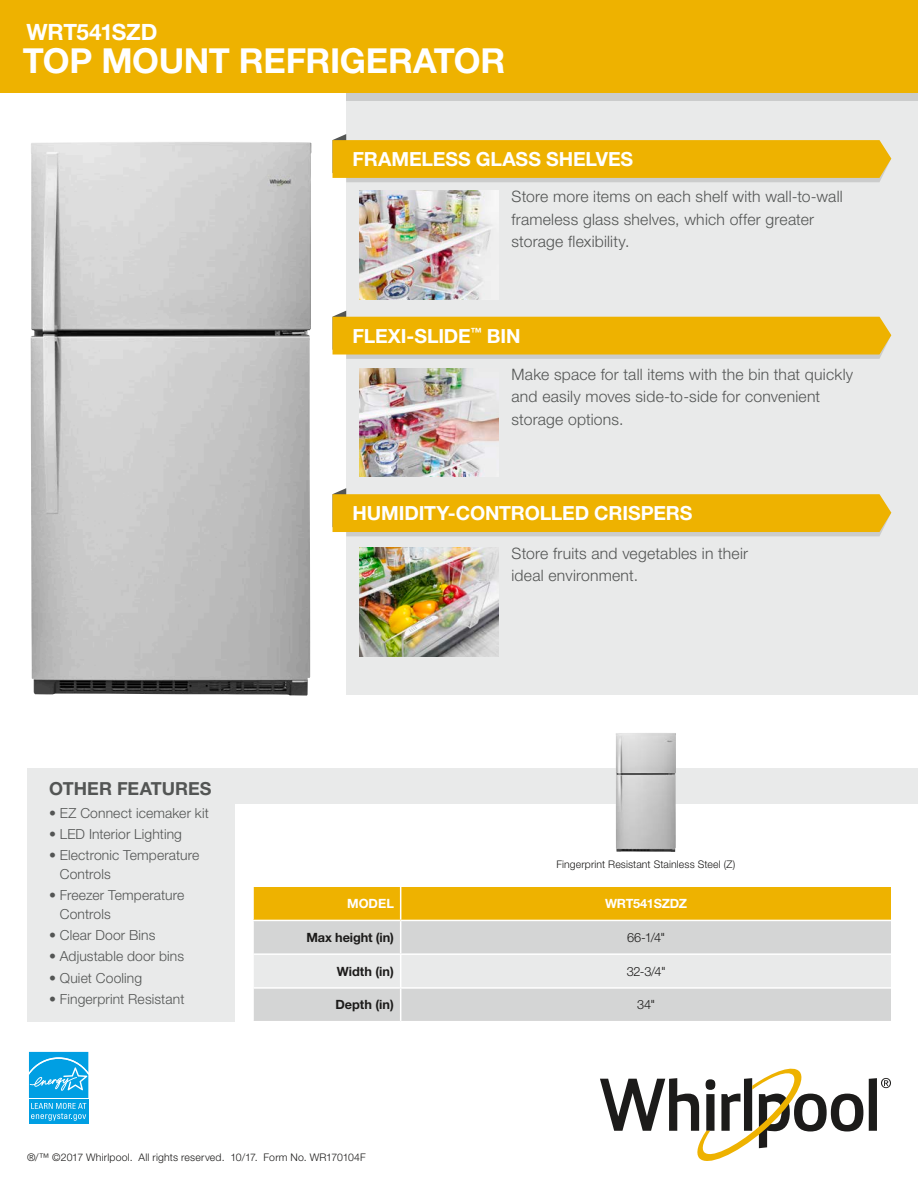
<style>
.page{position:relative;width:918px;height:1188px;background:#fff}
.page>*{position:absolute;margin:0;border:0;box-sizing:border-box;transform-origin:0 0}
.t1{font:700 34.5px "Helvetica Neue LT Std";letter-spacing:-.01em;color:#fff}
.t2{font:700 22.5px "Helvetica Neue LT Std";letter-spacing:-.01em;color:#fff}
.t3{font:700 19.5px "Helvetica Neue LT Std";letter-spacing:-.005em;color:#fff}
.t4{font:700 18px "Helvetica Neue LT Std";color:#535554}
.t5{font:300 15.75px/22.5px "Helvetica Neue LT Std";letter-spacing:.015em;color:#535554}
.t6{font:300 13.8px/18.8px "Helvetica Neue LT Std";letter-spacing:.01em;color:#535554}
.t7{font:700 12.75px "Helvetica Neue LT Std";color:#1c1b1a}
.t8{font:300 12.75px "Helvetica Neue LT Std";color:#1c1b1a}
.t9{font:700 12.75px "Helvetica Neue LT Std";letter-spacing:-.02em;color:#fff}
.t10{font:300 10.5px "Helvetica Neue LT Std";letter-spacing:.01em;color:#1c1b1a}
</style>
<div class="page">
<div style="left:27px;top:768px;width:891px;height:36px;background:#e9eaea"></div>
<div style="left:27px;top:785px;width:207px;height:237px;background:#e9eaea"></div>
<svg style="left:869px;top:1078px;width:22px;height:53px"></svg>
<svg style="left:600px;top:1069px;width:263px;height:92px"></svg>
<div style="left:346px;top:17px;width:572px;height:677px;background:#e9eaea"></div>
<div style="left:346px;top:8px;width:572px;height:92px;background:#cbcccc"></div>
<div style="left:0;top:0;width:918px;height:93px;background:#eeb200"></div>
<img style="left:31px;top:142px;width:280px;height:554px">
<svg style="left:333px;top:134px;width:558px;height:48px;background:#eabb30"></svg>
<svg style="left:333px;top:311px;width:558px;height:48px;background:#eabb2f"></svg>
<svg style="left:333px;top:488px;width:558px;height:48px;background:#eabb30"></svg>
<img style="left:359px;top:191px;width:139px;height:108px">
<img style="left:359px;top:368px;width:139px;height:109px">
<img style="left:359px;top:548px;width:139px;height:108px">
<svg style="left:28px;top:1051px;width:61px;height:73px"></svg>
<div style="left:29px;top:1099px;width:59px;height:25px;background:#009fe3"></div>
<svg style="left:29px;top:1052px;width:59px;height:69px"></svg>
<div style="left:253px;top:887px;width:148px;height:33px;background:#eeb200"></div>
<div style="left:401px;top:887px;width:490px;height:33px;background:#eeb200"></div>
<div style="left:254px;top:921px;width:637px;height:100px;background:#d4d5d5"></div>
<div style="left:254px;top:955px;width:637px;height:32px;background:#e9eaea"></div>
<hr style="left:400px;top:887px;width:1px;height:33px;background:#fff">
<hr style="left:400px;top:921px;width:1px;height:32px;background:#fff">
<hr style="left:400px;top:953px;width:491px;height:2px;background:#fff">
<hr style="left:400px;top:955px;width:1px;height:32px;background:#fff">
<hr style="left:400px;top:987px;width:491px;height:2px;background:#fff">
<hr style="left:400px;top:989px;width:1px;height:32px;background:#fff">
<hr style="left:254px;top:953px;width:146px;height:2px;background:#fff">
<hr style="left:254px;top:987px;width:146px;height:2px;background:#fff">
<hr style="left:252px;top:887px;width:2px;height:33px;background:#fff">
<img style="left:616px;top:733px;width:60px;height:119px">
<h2 class="t2" style="left:26px;top:18px;width:133px">WRT541SZD</h2>
<h1 class="t1" style="left:23px;top:39px;width:484px">TOP MOUNT REFRIGERATOR</h1>
<p class="t3" style="left:353px;top:147px;width:282px">FRAMELESS GLASS SHELVES</p>
<p class="t5" style="left:512px;top:185px;width:333px">Store more items on each shelf with wall-to-wall frameless glass shelves, which offer greater storage flexibility.</p>
<p class="t3" style="left:353px;top:324px;width:170px">FLEXI-SLIDE<sup>™</sup> BIN</p>
<p class="t5" style="left:512px;top:362px;width:343px">Make space for tall items with the bin that quickly and easily moves side-to-side for convenient storage options.</p>
<p class="t3" style="left:353px;top:501px;width:341px">HUMIDITY-CONTROLLED CRISPERS</p>
<p class="t4" style="left:49px;top:777px;width:164px">OTHER FEATURES</p>
<p class="t6" style="left:49px;top:804px;width:161px">• EZ Connect icemaker kit</p>
<p class="t6" style="left:49px;top:825px;width:134px">• LED Interior Lighting</p>
<p class="t6" style="left:60px;top:846px;width:141px;text-indent:-11px">• Electronic Temperature<br>Controls</p>
<p class="t6" style="left:60px;top:886px;width:126px;text-indent:-11px">• Freezer Temperature<br>Controls</p>
<p class="t6" style="left:49px;top:926px;width:108px">• Clear Door Bins</p>
<p class="t6" style="left:49px;top:947px;width:137px">• Adjustable door bins</p>
<p class="t6" style="left:49px;top:968px;width:95px">• Quiet Cooling</p>
<p class="t6" style="left:49px;top:989px;width:137px">• Fingerprint Resistant</p>
<p class="t5" style="left:512px;top:542px;width:238px">Store fruits and vegetables in their ideal environment.</p>
<p class="t10" style="left:556px;top:858px;width:180px">Fingerprint Resistant Stainless Steel (Z)</p>
<p class="t9" style="left:347px;top:895px;width:48px">MODEL</p>
<p class="t9" style="left:605px;top:895px;width:84px">WRT541SZDZ</p>
<p class="t7" style="left:307px;top:929px;width:89px">Max height (in)</p>
<p class="t8" style="left:627px;top:930px;width:40px">66-1/4"</p>
<p class="t7" style="left:337px;top:963px;width:59px">Width (in)</p>
<p class="t8" style="left:627px;top:963px;width:41px">32-3/4"</p>
<p class="t7" style="left:335px;top:997px;width:60px">Depth (in)</p>
<p class="t8" style="left:637px;top:997px;width:20px">34"</p>
<p class="t10" style="left:27px;top:1151px;width:340px">®/™ ©2017 Whirlpool. All rights reserved. 10/17. Form No. WR170104F</p>
</div>
